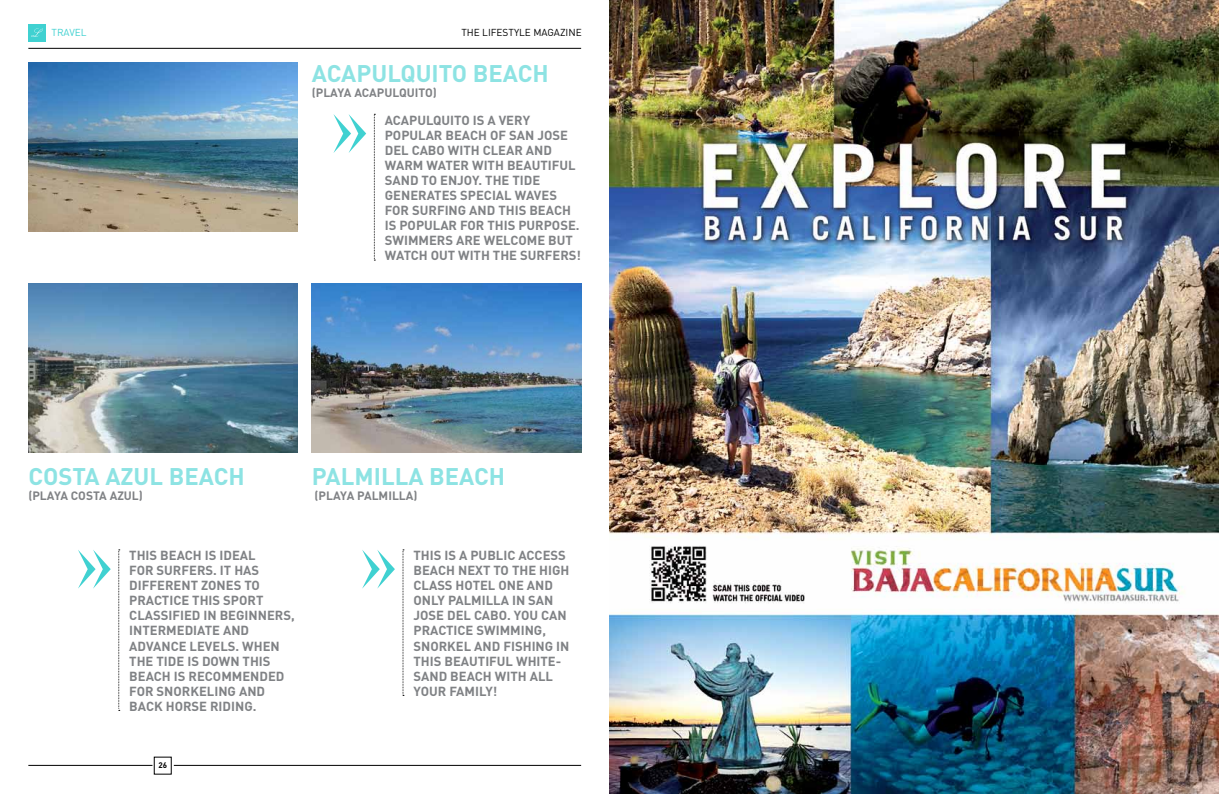
<style>
.page{position:relative;width:1219px;height:794px;background:#fff}
.page>*{position:absolute;margin:0;border:0;box-sizing:border-box;transform-origin:0 0}
.t1{font:700 23.8px "DIN";color:#8de3e3}
.t2{font:700 13px/15px "DIN";color:#808285}
.t3{font:700 12px "DIN";color:#808285}
.t4{font:10px "DIN";color:#000}
.t5{font:10px "DIN";color:#40d1d1}
.t6{font:700 8px "DIN";color:#000}
</style>
<div class="page">
<div style="left:28px;top:24px;width:17px;height:17px;background:#40d1d1"></div>
<svg style="left:31px;top:28px;width:12px;height:9px"></svg>
<hr style="left:28px;top:48px;width:553px;height:1px;background:#000">
<hr style="left:28px;top:765px;width:124px;height:1px;background:#000">
<hr style="left:174px;top:765px;width:407px;height:1px;background:#000">
<img style="left:28px;top:283px;width:270px;height:169px">
<img style="left:28px;top:62px;width:270px;height:169px">
<svg style="left:78px;top:550px;width:33px;height:38px"></svg>
<svg style="left:119px;top:549px;width:1px;height:162px"></svg>
<svg style="left:333px;top:114px;width:33px;height:39px"></svg>
<svg style="left:374px;top:114px;width:1px;height:147px"></svg>
<img style="left:312px;top:283px;width:269px;height:169px">
<svg style="left:362px;top:550px;width:33px;height:38px"></svg>
<svg style="left:403px;top:549px;width:1px;height:147px"></svg>
<img style="left:609px;top:0;width:610px;height:794px">
<p class="t5" style="left:52px;top:26px;width:30px">TRAVEL</p>
<p class="t4" style="left:461px;top:26px;width:122px">THE LIFESTYLE MAGAZINE</p>
<h1 class="t1" style="left:312px;top:58px;width:31px">ACAP</h1>
<h1 class="t1" style="left:371px;top:58px;width:117px">ULQUITO BEAC</h1>
<h1 class="t1" style="left:533px;top:58px;width:18px">H</h1>
<p class="t3" style="left:312px;top:84px;width:12px">(PLAYA</p>
<p class="t3" style="left:354px;top:84px;width:16px">ACAP</p>
<p class="t3" style="left:384px;top:84px;width:54px">ULQUITO)</p>
<p class="t2" style="left:385px;top:112px;width:17px">ACAP</p>
<p class="t2" style="left:385px;top:112px;width:146px;text-indent:33px">ULQUITO IS A VERY<br>POPULAR BEAC</p>
<p class="t2" style="left:478px;top:127px;width:83px">H OF SAN JOSE</p>
<p class="t2" style="left:385px;top:142px;width:9px">DEL</p>
<p class="t2" style="left:412px;top:142px;width:80px">CABO WITH CLEA</p>
<p class="t2" style="left:514px;top:142px;width:37px">R AND</p>
<p class="t2" style="left:385px;top:157px;width:52px">WARM WATE</p>
<p class="t2" style="left:385px;top:157px;width:189px;text-indent:76px">R WITH BEAUTIFUL<br>SAND TO ENJOY. THE TIDE<br>GENERATES</p>
<p class="t2" style="left:385px;top:187px;width:165px;text-align:right">WAVES<br>FOR SURFING AND THIS BEAC</p>
<p class="t2" style="left:460px;top:187px;width:9px">SPECIAL</p>
<p class="t2" style="left:385px;top:202px;width:196px;text-indent:177px">H<br>IS POPULAR FOR THIS PURPOSE.<br>SWIMMERS ARE WELC</p>
<p class="t2" style="left:518px;top:232px;width:53px">OME BUT</p>
<p class="t2" style="left:385px;top:247px;width:10px">WATC</p>
<p class="t2" style="left:419px;top:247px;width:164px">H OUT WITH THE SURFERS!</p>
<h1 class="t1" style="left:28px;top:461px;width:45px">COSTA</h1>
<h1 class="t1" style="left:105px;top:461px;width:94px">AZUL BEAC</h1>
<h1 class="t1" style="left:228px;top:461px;width:18px">H</h1>
<p class="t3" style="left:28px;top:487px;width:116px">(PLAYA COSTA AZU L)</p>
<h1 class="t1" style="left:312px;top:461px;width:75px">PALMILLA</h1>
<h1 class="t1" style="left:429px;top:461px;width:16px">BEAC</h1>
<h1 class="t1" style="left:489px;top:461px;width:18px">H</h1>
<p class="t3" style="left:315px;top:487px;width:20px">(PLAYA</p>
<p class="t3" style="left:357px;top:487px;width:62px">PALM ILLA)</p>
<p class="t2" style="left:129px;top:547px;width:49px">THIS BEAC</p>
<p class="t2" style="left:129px;top:547px;width:123px;text-indent:64px">H IS IDEAL<br>FOR SURFERS. IT HAS<br>DIFFE</p>
<p class="t2" style="left:165px;top:577px;width:96px">RENT ZONES TO</p>
<p class="t2" style="left:129px;top:592px;width:25px">PRACTICE</p>
<p class="t2" style="left:192px;top:592px;width:70px">THIS SPORT</p>
<p class="t2" style="left:129px;top:608px;width:8px">CLASSIFIED</p>
<p class="t2" style="left:203px;top:608px;width:93px">IN BEGINNERS,</p>
<p class="t2" style="left:129px;top:623px;width:56px">I NTERMEDIATE</p>
<p class="t2" style="left:129px;top:623px;width:152px;text-indent:94px">AND<br>ADVANCE LEVELS. WHEN<br>THE TIDE</p>
<p class="t2" style="left:187px;top:653px;width:78px">IS DOWN THIS</p>
<p class="t2" style="left:129px;top:668px;width:18px">BEAC</p>
<p class="t2" style="left:129px;top:668px;width:139px;text-indent:33px">H IS RECOMMENDED<br>FOR SNORKELING AND<br>BACK HORSE RIDI NG.</p>
<p class="t2" style="left:413px;top:547px;width:90px">THIS IS A PUBLIC</p>
<p class="t2" style="left:518px;top:547px;width:9px">ACCESS</p>
<p class="t2" style="left:413px;top:562px;width:18px">BEAC</p>
<p class="t2" style="left:446px;top:562px;width:125px">H NEXT TO THE HIGH</p>
<p class="t2" style="left:413px;top:577px;width:9px">CLASS</p>
<p class="t2" style="left:456px;top:577px;width:26px">HOTEL</p>
<p class="t2" style="left:498px;top:577px;width:54px">ONE AND</p>
<p class="t2" style="left:413px;top:592px;width:76px">ONLY PALMILLA</p>
<p class="t2" style="left:512px;top:592px;width:43px">IN SAN</p>
<p class="t2" style="left:413px;top:608px;width:43px">JOSE DEL</p>
<p class="t2" style="left:474px;top:608px;width:94px">CABO. YOU CAN</p>
<p class="t2" style="left:413px;top:623px;width:25px">PRACTICE</p>
<p class="t2" style="left:413px;top:623px;width:157px;text-indent:63px">SWIMMING,<br>SNORKEL AND FISHING IN<br>THIS BEAUTIFUL WHITE-<br>SAND BEAC</p>
<p class="t2" style="left:413px;top:668px;width:125px;text-indent:69px">H WIT H ALL<br>YOUR FAMILY!</p>
<p class="t6" style="left:158px;top:760px;width:10px">26</p>
</div>
